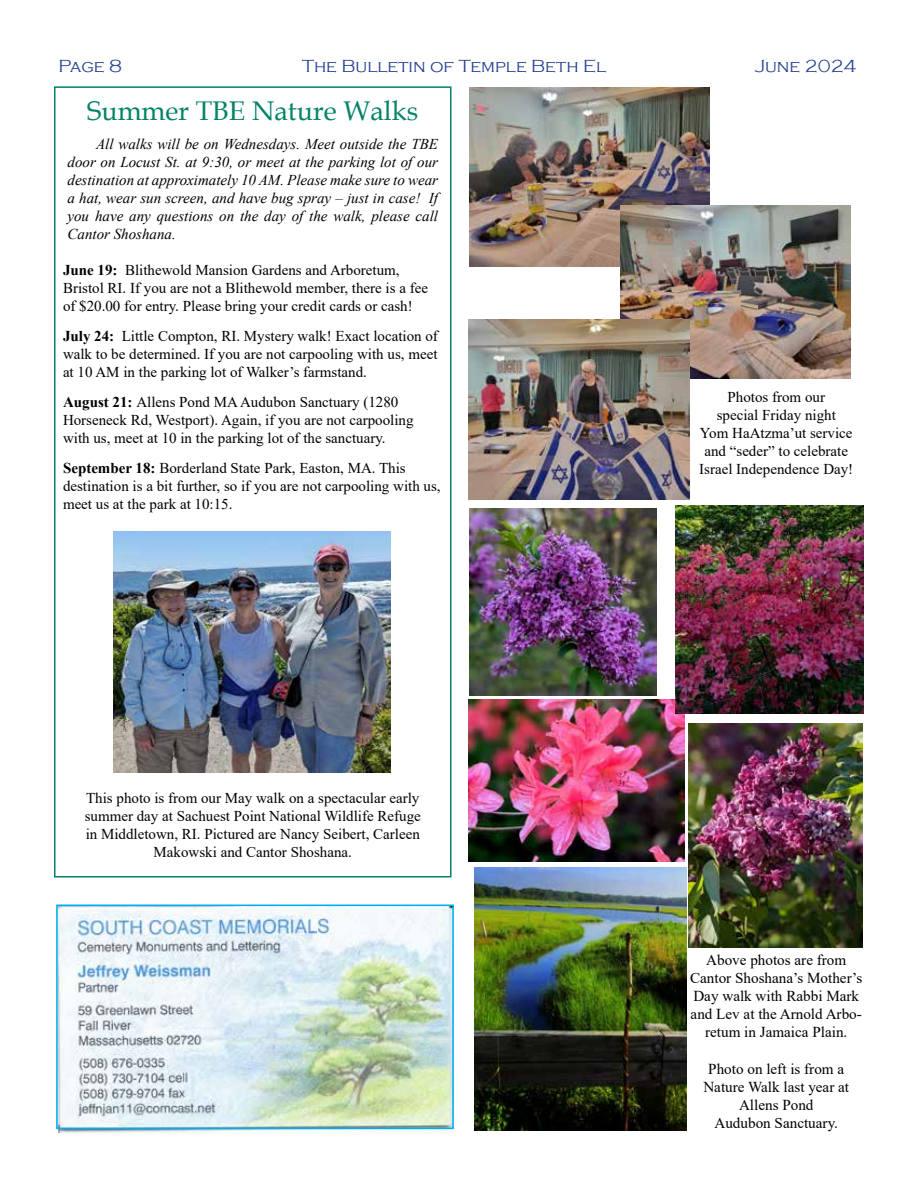
<style>
.page{position:relative;width:918px;height:1188px;background:#fff}
.page>*{position:absolute;margin:0;border:0;box-sizing:border-box;transform-origin:0 0}
.t1{font:27px "Book Antiqua";color:#008366}
.t2{font:300 18px "Copperplate Gothic";color:#25408f}
.t3{font:15.15px/18.1px "Times New Roman";color:#000;text-align:center}
.t4{font:15px/18px "Times New Roman";color:#000}
.t5{font:italic 15px/18px "Times New Roman";color:#000;text-align:justify}
.s1{font-weight:700}
</style>
<div class="page">
<div style="left:54px;top:86px;width:398px;height:792px;border:2px solid #008366"></div>
<img style="left:113px;top:531px;width:278px;height:241px">
<img style="left:475px;top:867px;width:211px;height:264px">
<img style="left:58px;top:908px;width:396px;height:224px">
<div style="left:56px;top:905px;width:398px;height:224px;border:2px solid #00aeef"></div>
<img style="left:470px;top:87px;width:240px;height:180px">
<img style="left:620px;top:205px;width:230px;height:173px">
<img style="left:468px;top:320px;width:222px;height:180px">
<img style="left:470px;top:509px;width:187px;height:187px">
<img style="left:469px;top:699px;width:215px;height:162px">
<img style="left:688px;top:724px;width:174px;height:223px">
<img style="left:676px;top:506px;width:187px;height:207px">
<p class="t2" style="left:58px;top:56px;width:65px">Page 8</p>
<p class="t2" style="left:302px;top:56px;width:306px">The Bulletin of Temple Beth El</p>
<p class="t2" style="left:755px;top:56px;width:103px">June 2024</p>
<h1 class="t1" style="left:87px;top:92px;width:332px">Summer TBE Nature Walks</h1>
<p class="t5" style="left:68px;top:135px;width:372px;text-indent:28px">All walks will be on Wednesdays. Meet outside the TBE door on Locust St. at 9:30, or meet at the parking lot of our destination at approximately 10 AM. Please make sure to wear a hat, wear sun screen, and have bug spray – just in case! If you have any questions on the day of the walk, please call Cantor Shoshana.</p>
<p class="t4" style="left:63px;top:261px;width:367px"><span class="s1">June 19:</span> Blithewold Mansion Gardens and Arboretum,<br>Bristol RI. If you are not a Blithewold member, there is a fee of $20.00 for entry. Please bring your credit cards or cash!</p>
<p class="t4" style="left:63px;top:327px;width:376px;text-align:justify"><span class="s1">July 24:</span> Little Compton, RI. Mystery walk! Exact location of walk to be determined. If you are not carpooling with us, meet at 10 AM in the parking lot of Walker’s farmstand.</p>
<p class="t4" style="left:63px;top:393px;width:352px"><span class="s1">August 21:</span> Allens Pond MA Audubon Sanctuary (1280<br>Horseneck Rd, Westport). Again, if you are not carpooling with us, meet at 10 in the parking lot of the sanctuary.</p>
<p class="t4" style="left:63px;top:459px;width:379px"><span class="s1">September 18:</span> Borderland State Park, Easton, MA. This destination is a bit further, so if you are not carpooling with us, meet us at the park at 10:15.</p>
<p class="t4" style="left:699px;top:387px;width:156px;text-align:center">Photos from our<br>special Friday night<br>Yom HaAtzma’ut service and “seder” to celebrate<br>Israel Independence Day!</p>
<p class="t4" style="left:85px;top:789px;width:338px;text-align:center">This photo is from our May walk on a spectacular early summer day at Sachuest Point National Wildlife Refuge in Middletown, RI. Pictured are Nancy Seibert, Carleen Makowski and Cantor Shoshana.</p>
<p class="t3" style="left:690px;top:950px;width:174px">Above photos are from<br>Cantor Shoshana’s Mother’s<br>Day walk with Rabbi Mark and Lev at the Arnold Arbo&shy;retum in Jamaica Plain.</p>
<p class="t3" style="left:703px;top:1059px;width:147px">Photo on left is from a<br>Nature Walk last year at<br>Allens Pond<br>Audubon Sanctuary.</p>
</div>
